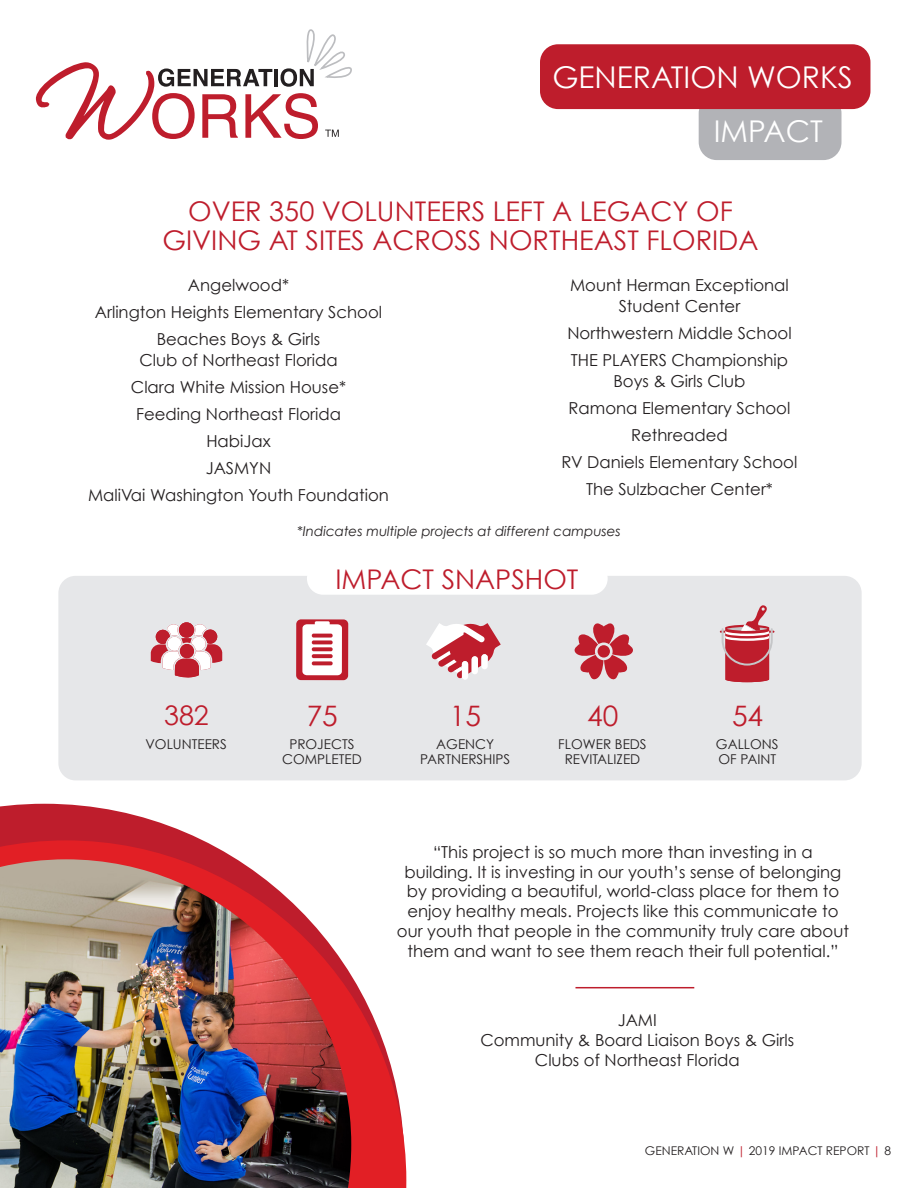
<style>
.page{position:relative;width:918px;height:1188px;background:#fff}
.page>*{position:absolute;margin:0;border:0;box-sizing:border-box;transform-origin:0 0}
.t1{font:30px "Century Gothic";color:#fff}
.t2{font:28.2px "Century Gothic";color:#be1d2c}
.t3{font:27.15px/29.5px "Century Gothic";color:#be1d2c;text-align:center}
.t4{font:27px "Century Gothic";color:#be1d2c}
.t5{font:16.5px/19.8px "Century Gothic";color:#231f20;text-align:center}
.t6{font:13.5px "Century Gothic";color:#231f20}
.t7{font:italic 13.5px "Century Gothic";color:#231f20}
.t8{font:12px "Century Gothic";color:#231f20}
.s1{color:#be1d2c}
</style>
<div class="page">
<div style="left:699px;top:95px;width:143px;height:65px;background:#b2b3b7;border-radius:18px"></div>
<div style="left:540px;top:44px;width:330px;height:65px;background:#be1d2c;border-radius:18px"></div>
<hr style="left:575px;top:987px;width:119px;height:1px;background:#be1d2c">
<div style="left:58px;top:576px;width:804px;height:204px;background:#e6e7e9;border-radius:17px"></div>
<div style="left:307px;top:562px;width:301px;height:33px;background:#fff;border-radius:16px"></div>
<svg style="left:720px;top:605px;width:55px;height:78px"></svg>
<svg style="left:151px;top:622px;width:71px;height:56px"></svg>
<svg style="left:0;top:804px;width:202px;height:36px;fill:#be1d2c"></svg>
<svg style="left:0;top:840px;width:406px;height:348px"></svg>
<img style="left:0;top:859px;width:351px;height:329px">
<svg style="left:36px;top:29px;width:316px;height:111px"></svg>
<div style="left:296px;top:619px;width:52px;height:61px;background:#be1d2c;border-radius:5px"></div>
<svg style="left:302px;top:624px;width:40px;height:51px;background:#fbf2f3"></svg>
<div style="left:315px;top:621px;width:15px;height:5px;background:#fff;border-radius:2px"></div>
<svg style="left:312px;top:634px;width:21px;height:4px"></svg>
<svg style="left:312px;top:640px;width:21px;height:4px"></svg>
<svg style="left:312px;top:647px;width:21px;height:4px"></svg>
<svg style="left:312px;top:654px;width:21px;height:4px"></svg>
<svg style="left:312px;top:661px;width:21px;height:4px"></svg>
<svg style="left:574px;top:623px;width:59px;height:57px"></svg>
<svg style="left:426px;top:623px;width:75px;height:57px"></svg>
<p class="t1" style="left:552px;top:59px;width:302px">GENERATION WORKS</p>
<p class="t1" style="left:714px;top:113px;width:111px">IMPACT</p>
<p class="t3" style="left:163px;top:196px;width:598px">OVER 350 VOLUNTEERS LEFT A LEGACY OF<br>GIVING AT SITES ACROSS NORTHEAST FLORIDA</p>
<p class="t5" style="left:188px;top:275px;width:103px">Angelwood*</p>
<p class="t5" style="left:95px;top:302px;width:289px">Arlington Heights Elementary School</p>
<p class="t5" style="left:157px;top:329px;width:165px">Beaches Boys &amp; Girls</p>
<p class="t5" style="left:139px;top:350px;width:200px">Club of Northeast Florida</p>
<p class="t5" style="left:131px;top:377px;width:217px">Clara White Mission House*</p>
<p class="t5" style="left:136px;top:404px;width:206px">Feeding Northeast Florida</p>
<p class="t5" style="left:206px;top:431px;width:66px">HabiJax</p>
<p class="t5" style="left:206px;top:458px;width:67px">JASMYN</p>
<p class="t5" style="left:88px;top:485px;width:302px">MaliVai Washington Youth Foundation</p>
<p class="t5" style="left:570px;top:275px;width:220px">Mount Herman Exceptional</p>
<p class="t5" style="left:619px;top:296px;width:123px">Student Center</p>
<p class="t5" style="left:567px;top:323px;width:226px">Northwestern Middle School</p>
<p class="t5" style="left:571px;top:350px;width:219px">THE PLAYERS Championship</p>
<p class="t5" style="left:613px;top:371px;width:134px">Boys &amp; Girls Club</p>
<p class="t5" style="left:569px;top:398px;width:223px">Ramona Elementary School</p>
<p class="t5" style="left:631px;top:425px;width:98px">Rethreaded</p>
<p class="t5" style="left:562px;top:452px;width:237px">RV Daniels Elementary School</p>
<p class="t5" style="left:586px;top:479px;width:188px">The Sulzbacher Center*</p>
<p class="t7" style="left:297px;top:523px;width:325px">*Indicates multiple projects at different campuses</p>
<p class="t4" style="left:164px;top:699px;width:46px">382</p>
<p class="t6" style="left:145px;top:736px;width:83px">VOLUNTEERS</p>
<p class="t3" style="left:335px;top:564px;width:245px">IMPACT SNAPSHOT</p>
<p class="t2" style="left:307px;top:698px;width:33px">75</p>
<p class="t6" style="left:289px;top:736px;width:67px">PROJECTS</p>
<p class="t6" style="left:282px;top:751px;width:81px">COMPLETED</p>
<p class="t2" style="left:450px;top:698px;width:33px">15</p>
<p class="t6" style="left:436px;top:736px;width:59px">AGENCY</p>
<p class="t6" style="left:420px;top:751px;width:92px">PARTNERSHIPS</p>
<p class="t2" style="left:587px;top:698px;width:33px">40</p>
<p class="t6" style="left:558px;top:736px;width:90px">FLOWER BEDS</p>
<p class="t6" style="left:565px;top:751px;width:77px">REVITALIZED</p>
<p class="t2" style="left:732px;top:698px;width:33px">54</p>
<p class="t6" style="left:716px;top:736px;width:64px">GALLONS</p>
<p class="t6" style="left:718px;top:751px;width:59px">OF PAINT</p>
<p class="t5" style="left:397px;top:842px;width:454px">“This project is so much more than investing in a building. It is investing in our youth’s sense of belonging by providing a beautiful, world-class place for them to enjoy healthy meals. Projects like this communicate to our youth that people in the community truly care about them and want to see them reach their full potential.”</p>
<p class="t5" style="left:618px;top:1010px;width:41px">JAMI</p>
<p class="t5" style="left:480px;top:1030px;width:315px">Community &amp; Board Liaison Boys &amp; Girls<br>Clubs of Northeast Florida</p>
<p class="t8" style="left:645px;top:1144px;width:248px">GENERATION W <span class="s1">|</span> 2019 IMPACT REPORT <span class="s1">|</span> 8</p>
</div>
